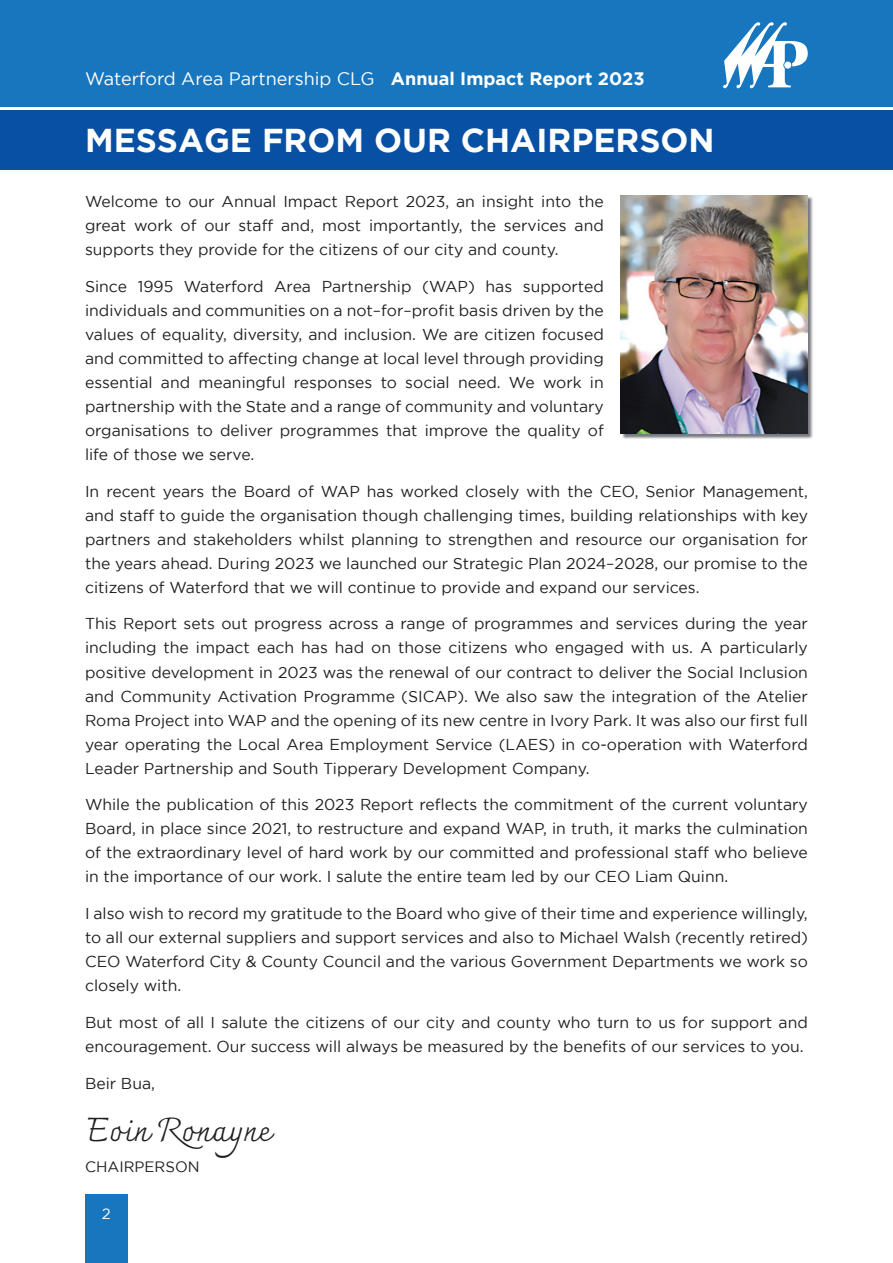
<style>
.page{position:relative;width:893px;height:1263px;background:#fff}
.page>*{position:absolute;margin:0;border:0;box-sizing:border-box;transform-origin:0 0}
.t1{font:700 33px "Gotham";color:#fff}
.t2{font:33px "Charmonman";color:#231f20}
.t3{font:18px "Gotham";color:#fff}
.t4{font:15.75px/24px "Gotham";color:#231f20;text-align:justify}
.t5{font:15px "Gotham";color:#231f20}
.t6{font:15px "Gotham";color:#fff}
.s1{font-weight:700}
</style>
<div class="page">
<div style="left:0;top:0;width:893px;height:106px;background:#1776bd"></div>
<div style="left:0;top:111px;width:893px;height:59px;background:#0850a3"></div>
<svg style="left:723px;top:22px;width:85px;height:66px"></svg>
<img style="left:622px;top:196px;width:191px;height:243px">
<img style="left:621px;top:196px;width:187px;height:238px">
<div style="left:85px;top:1195px;width:43px;height:68px;background:#1776bd"></div>
<p class="t3" style="left:85px;top:69px;width:561px">Waterford Area Partnership CLG <span class="s1">Annual Impact Report 2023</span></p>
<h1 class="t1" style="left:85px;top:121px;width:631px">MESSAGE FROM OUR CHAIRPERSON</h1>
<p class="t4" style="left:85px;top:189px;width:520px">Welcome to our Annual Impact Report 2023, an insight into the great work of our staff and, most importantly, the services and supports they provide for the citizens of our city and county.</p>
<p class="t4" style="left:85px;top:274px;width:520px">Since 1995 Waterford Area Partnership (WAP) has supported individuals and communities on a not–for–profit basis driven by the values of equality, diversity, and inclusion. We are citizen focused and committed to affecting change at local level through providing essential and meaningful responses to social need. We work in partnership with the State and a range of community and voluntary organisations to deliver programmes that improve the quality of life of those we serve.</p>
<p class="t4" style="left:85px;top:479px;width:724px">In recent years the Board of WAP has worked closely with the CEO, Senior Management, and staff to guide the organisation though challenging times, building relationships with key partners and stakeholders whilst planning to strengthen and resource our organisation for the years ahead. During 2023 we launched our Strategic Plan 2024–2028, our promise to the citizens of Waterford that we will continue to provide and expand our services.</p>
<p class="t4" style="left:85px;top:612px;width:724px">This Report sets out progress across a range of programmes and services during the year including the impact each has had on those citizens who engaged with us. A particularly positive development in 2023 was the renewal of our contract to deliver the Social Inclusion and Community Activation Programme (SICAP). We also saw the integration of the Atelier Roma Project into WAP and the opening of its new centre in Ivory Park. It was also our first full year operating the Local Area Employment Service (LAES) in co-operation with Waterford Leader Partnership and South Tipperary Development Company.</p>
<p class="t4" style="left:85px;top:792px;width:724px">While the publication of this 2023 Report reflects the commitment of the current voluntary Board, in place since 2021, to restructure and expand WAP, in truth, it marks the culmination of the extraordinary level of hard work by our committed and professional staff who believe in the importance of our work. I salute the entire team led by our CEO Liam Quinn.</p>
<p class="t4" style="left:85px;top:901px;width:724px">I also wish to record my gratitude to the Board who give of their time and experience willingly, to all our external suppliers and support services and also to Michael Walsh (recently retired)<br>CEO Waterford City &amp; County Council and the various Government Departments we work so closely with.</p>
<p class="t4" style="left:85px;top:1010px;width:724px">But most of all I salute the citizens of our city and county who turn to us for support and encouragement. Our success will always be measured by the benefits of our services to you.</p>
<p class="t4" style="left:85px;top:1071px;width:71px">Beir Bua,</p>
<h1 class="t2" style="left:85px;top:1110px;width:187px">Eoin Ronayne</h1>
<p class="t5" style="left:85px;top:1158px;width:116px">CHAIRPERSON</p>
<p class="t6" style="left:102px;top:1205px;width:10px">2</p>
</div>
